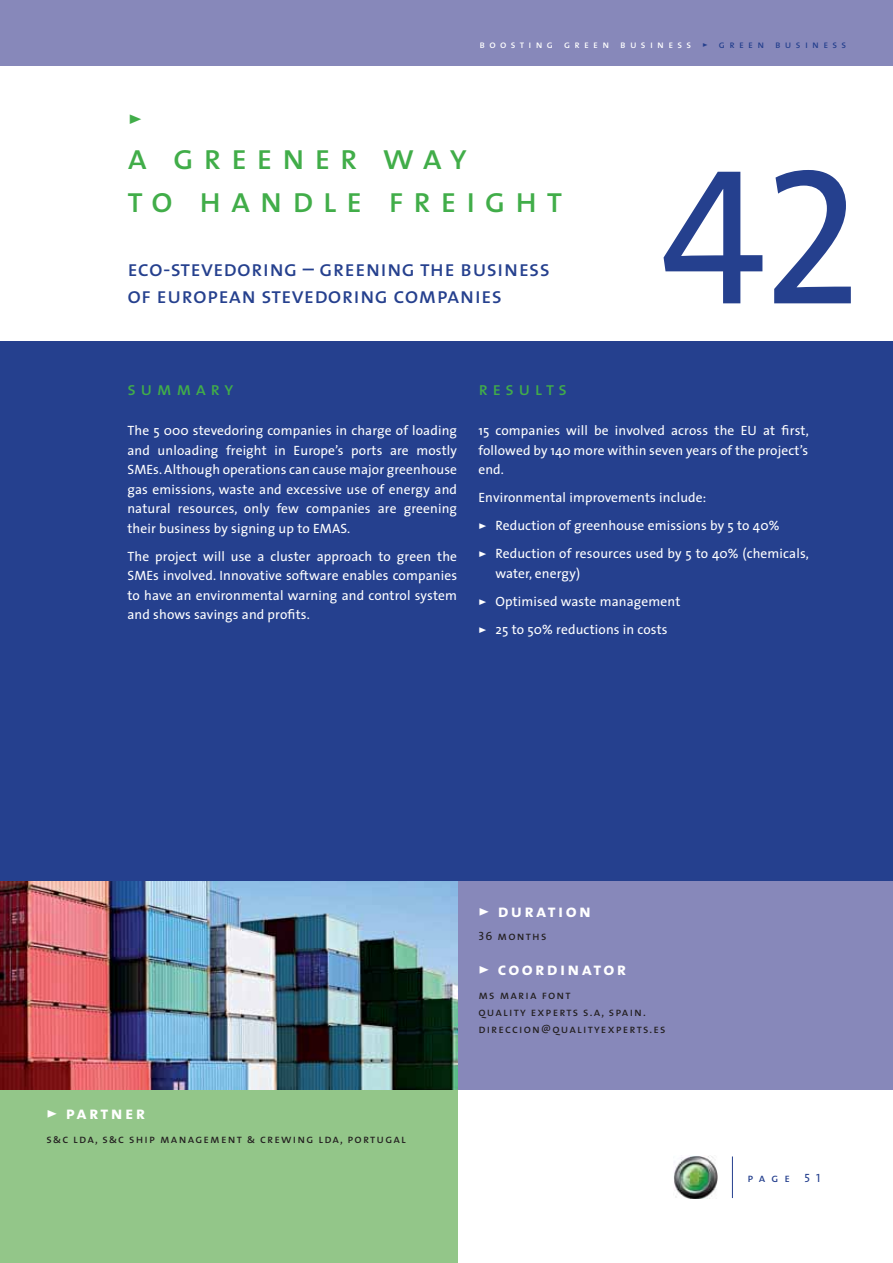
<style>
.page{position:relative;width:893px;height:1263px;background:#fff}
.page>*{position:absolute;margin:0;border:0;box-sizing:border-box;transform-origin:0 0}
.t1{font:195px "The Sans Caps";color:#25408e}
.t2{font:36px/43.2px "The Sans Caps";letter-spacing:.25em;color:#41ad49}
.t3{font:27px "The Sans Caps";color:#41ad49}
.t4{font:22.5px/27px "The Sans Caps";letter-spacing:.01em;color:#25408e}
.t5{font:18.75px "The Sans Caps";letter-spacing:.24em;color:#41ad49}
.t6{font:18px "The Sans Bold Caps";letter-spacing:.13em;color:#fff}
.t7{font:13.5px/19.5px "The Sans";letter-spacing:.01em;color:#fff;text-align:justify}
.t8{font:12px/17.2px "The Sans Caps";letter-spacing:.1em;color:#231f20}
.t9{font:12px "The Sans Caps";letter-spacing:.495em;color:#25408e}
.t10{font:10.5px "The Sans Caps";letter-spacing:.41em;color:#fff}
.s1{color:#25408e}
.s2{font-family:"The Sans Bold Caps"}
</style>
<div class="page">
<div style="left:0;top:0;width:892px;height:65px;background:#8788ba"></div>
<div style="left:0;top:342px;width:892px;height:748px;background:#25408e"></div>
<div style="left:457px;top:882px;width:435px;height:208px;background:#8788ba"></div>
<div style="left:0;top:1090px;width:457px;height:173px;background:#93c689"></div>
<img style="left:0;top:882px;width:457px;height:208px">
<img style="left:674px;top:1156px;width:43px;height:43px">
<hr style="left:732px;top:1156px;width:1px;height:42px;background:#25408e">
<h3 class="t3" style="left:127px;top:102px;width:16px">&gt;</h3>
<p class="t10" style="left:479px;top:38px;width:368px">boosting green business <span class="s1">&gt; green business</span></p>
<h2 class="t2" style="left:127px;top:135px;width:436px">a greener way<br>to handle freight</h2>
<h3 class="t4" style="left:127px;top:255px;width:424px">eco-stevedoring – greening the business of european stevedoring companies</h3>
<h1 class="t1" style="left:660px;top:122px;width:201px">42</h1>
<h3 class="t5" style="left:127px;top:377px;width:107px">summary</h3>
<p class="t7" style="left:127px;top:422px;width:331px">The 5 000 stevedoring companies in charge of loading and unloading freight in Europe’s ports are mostly SMEs. Although operations can cause major greenhouse gas emissions, waste and excessive use of energy and natural resources, only few companies are greening their business by signing up to EMAS.</p>
<p class="t7" style="left:127px;top:548px;width:331px">The project will use a cluster approach to green the SMEs involved. Innovative software enables companies to have an environmental warning and control system and shows savings and profits.</p>
<h3 class="t5" style="left:478px;top:377px;width:90px">results</h3>
<p class="t7" style="left:478px;top:422px;width:332px">15 companies will be involved across the EU at first, followed by 140 more within seven years of the project’s end.</p>
<p class="t7" style="left:478px;top:485px;width:332px;line-height:28px;text-align:left">Environmental improvements include:<br><span class="s2">&gt;</span> Reduction of greenhouse emissions by 5 to 40%<br><span class="s2">&gt;</span> Reduction of resources used by 5 to 40% (chemicals,</p>
<p class="t7" style="left:478px;top:561px;width:203px;line-height:28px;text-align:left;text-indent:17px">water, energy)<br><span class="s2">&gt;</span> Optimised waste management <span class="s2">&gt;</span> 25 to 50% reductions in costs</p>
<h3 class="t6" style="left:47px;top:1102px;width:100px">&gt; partner</h3>
<p class="t8" style="left:47px;top:1130px;width:361px">s&amp;c lda, s&amp;c ship management &amp; crewing lda, portugal</p>
<h3 class="t6" style="left:478px;top:900px;width:114px">&gt; duration</h3>
<p class="t8" style="left:478px;top:927px;width:70px">36 months</p>
<h3 class="t6" style="left:478px;top:958px;width:149px">&gt; coordinator</h3>
<p class="t8" style="left:478px;top:986px;width:189px">ms maria font<br>quality experts s.a, spain. direccion@qualityexperts.es</p>
<p class="t9" style="left:747px;top:1170px;width:74px">page 51</p>
</div>
